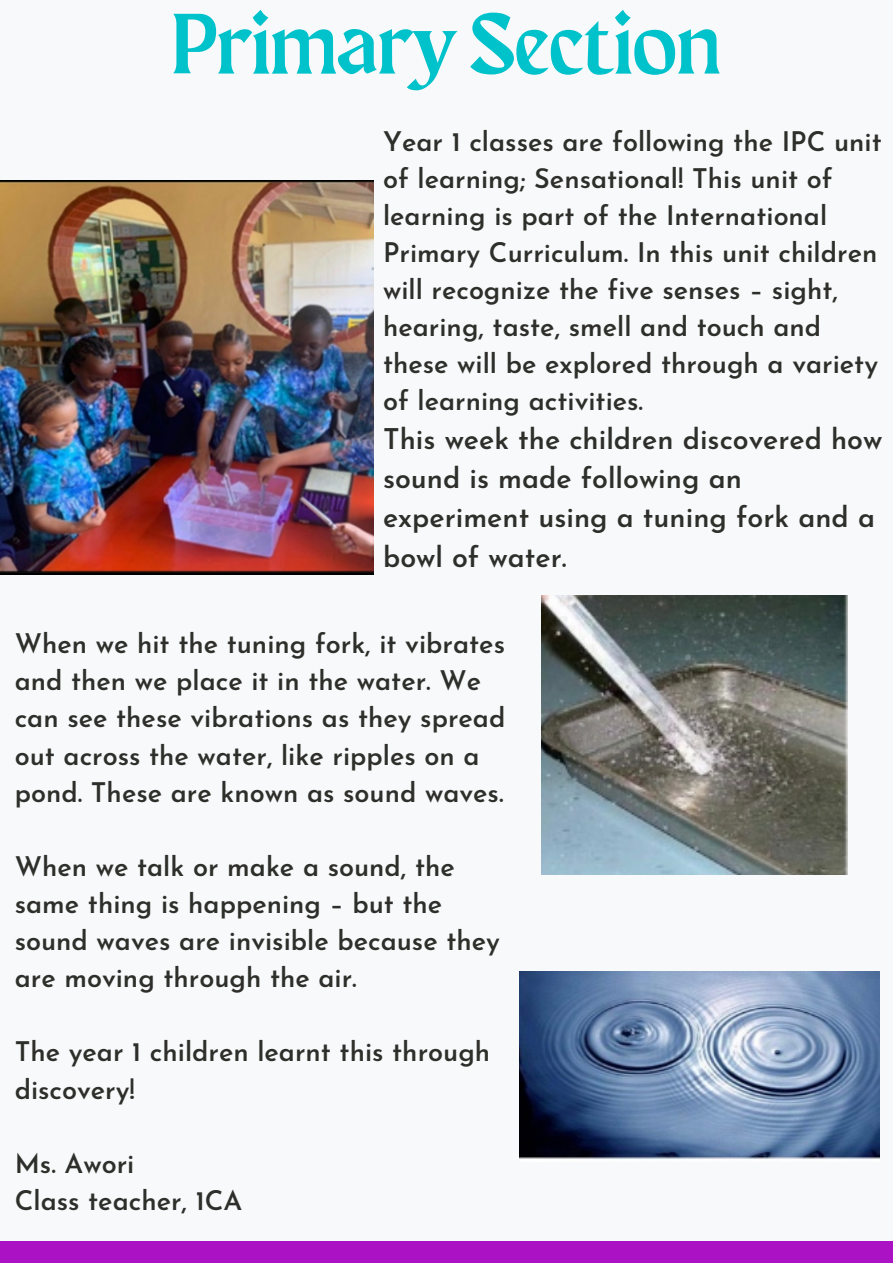
<style>
.page{position:relative;width:893px;height:1264px;background:#fff}
.page>*{position:absolute;margin:0;border:0;box-sizing:border-box;transform-origin:0 0}
.t1{font:85.5px "Maragsa Display";color:#00c2cb}
.t2{font:600 28.5px/39.3px "Josefin Sans";color:#2e2e2a}
.t3{font:600 27px/37px "Josefin Sans";color:#2e2e2a}
</style>
<div class="page">
<div style="left:0;top:0;width:892px;height:1262px;background:#f8f9fb"></div>
<img style="left:0;top:180px;width:373px;height:395px">
<div style="left:0;top:1240px;width:892px;height:22px;background:#ab12c4"></div>
<img style="left:541px;top:595px;width:306px;height:279px">
<img style="left:519px;top:971px;width:360px;height:188px">
<h1 class="t1" style="left:172px;top:7px;width:550px">Primary Section</h1>
<p class="t3" style="left:383px;top:125px;width:500px">Year 1 classes are following the IPC unit of learning; Sensational! This unit of learning is part of the International Primary Curriculum. In this unit children will recognize the five senses – sight, hearing, taste, smell and touch and these will be explored through a variety of learning activities.</p>
<p class="t2" style="left:383px;top:422px;width:501px">This week the children discovered how sound is made following an experiment using a tuning fork and a bowl of water.</p>
<p class="t3" style="left:15px;top:628px;width:492px">When we hit the tuning fork, it vibrates and then we place it in the water. We can see these vibrations as they spread out across the water, like ripples on a pond. These are known as sound waves.</p>
<p class="t3" style="left:15px;top:850px;width:486px">When we talk or make a sound, the same thing is happening – but the sound waves are invisible because they are moving through the air.</p>
<p class="t3" style="left:15px;top:1036px;width:477px">The year 1 children learnt this through discovery!</p>
<p class="t3" style="left:15px;top:1147px;width:229px">Ms. Awori<br>Class teacher, 1CA</p>
</div>
